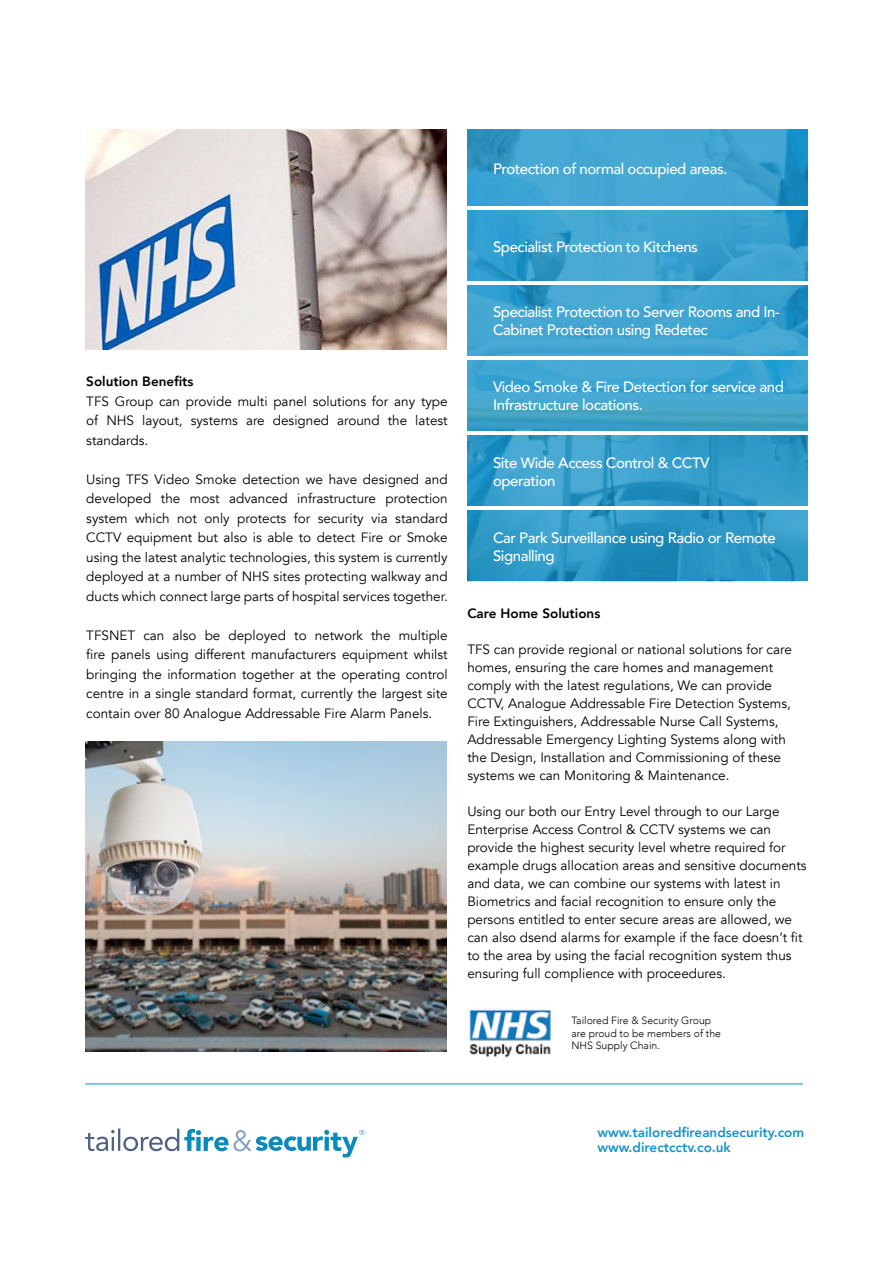
<style>
.page{position:relative;width:893px;height:1263px;background:#fff}
.page>*{position:absolute;margin:0;border:0;box-sizing:border-box;transform-origin:0 0}
.t1{font:500 15px/18px "Avenir";letter-spacing:-.03em;color:#fff}
.t2{font:13.5px/18px "Avenir";color:#000;text-align:justify}
.t3{font:800 13.5px/14.5px "Avenir";color:#1993c9}
.t4{font:800 13.5px "Avenir";color:#000}
.t5{font:300 10.5px/12.6px "Avenir";color:#000}
</style>
<div class="page">
<img style="left:467px;top:129px;width:341px;height:452px">
<hr style="left:85px;top:1084px;width:718px;height:1px;background:#0494ca">
<img style="left:85px;top:741px;width:361px;height:311px">
<img style="left:85px;top:129px;width:361px;height:221px">
<hr style="left:464px;top:206px;width:348px;height:4px;background:#fff">
<hr style="left:464px;top:281px;width:348px;height:4px;background:#fff">
<hr style="left:464px;top:356px;width:348px;height:4px;background:#fff">
<hr style="left:464px;top:431px;width:348px;height:4px;background:#fff">
<hr style="left:464px;top:506px;width:348px;height:4px;background:#fff">
<svg style="left:85px;top:1130px;width:30px;height:21px"></svg>
<hr style="left:118px;top:1128px;width:2px;height:23px;background:#4f6282">
<svg style="left:123px;top:1128px;width:241px;height:29px"></svg>
<img style="left:469px;top:1009px;width:82px;height:49px">
<p class="t1" style="left:493px;top:160px;width:236px">Protection of normal occupied areas.</p>
<p class="t1" style="left:493px;top:238px;width:206px">Specialist Protection to Kitchens</p>
<p class="t4" style="left:86px;top:373px;width:109px">Solution Benefits</p>
<p class="t2" style="left:86px;top:392px;width:363px;line-height:19.5px">TFS Group can provide multi panel solutions for any type of NHS layout, systems are designed around the latest standards.</p>
<p class="t2" style="left:86px;top:470px;width:363px;line-height:19.5px">Using TFS Video Smoke detection we have designed and developed the most advanced infrastructure protection system which not only protects for security via standard CCTV equipment but also is able to detect Fire or Smoke using the latest analytic technologies, this system is currently deployed at a number of NHS sites protecting walkway and ducts which connect large parts of hospital services together.</p>
<p class="t2" style="left:86px;top:626px;width:363px;line-height:19.5px">TFSNET can also be deployed to network the multiple fire panels using different manufacturers equipment whilst bringing the information together at the operating control centre in a single standard format, currently the largest site contain over 80 Analogue Addressable Fire Alarm Panels.</p>
<p class="t1" style="left:493px;top:304px;width:288px">Specialist Protection to Server Rooms and In-<br>Cabinet Protection using Redetec</p>
<p class="t1" style="left:493px;top:378px;width:292px">Video Smoke &amp; Fire Detection for service and<br>Infrastructure locations.</p>
<p class="t1" style="left:493px;top:454px;width:218px">Site Wide Access Control &amp; CCTV operation</p>
<p class="t1" style="left:493px;top:529px;width:284px">Car Park Surveillance using Radio or Remote<br>Signalling</p>
<p class="t4" style="left:467px;top:604px;width:134px">Care Home Solutions</p>
<p class="t2" style="left:467px;top:640px;width:326px;text-align:left">TFS can provide regional or national solutions for care homes, ensuring the care homes and management comply with the latest regulations, We can provide CCTV, Analogue Addressable Fire Detection Systems, Fire Extinguishers, Addressable Nurse Call Systems, Addressable Emergency Lighting Systems along with the Design, Installation and Commissioning of these systems we can Monitoring &amp; Maintenance.</p>
<p class="t2" style="left:467px;top:802px;width:341px;text-align:left">Using our both our Entry Level through to our Large Enterprise Access Control &amp; CCTV systems we can provide the highest security level whetre required for example drugs allocation areas and sensitive documents and data, we can combine our systems with latest in Biometrics and facial recognition to ensure only the persons entitled to enter secure areas are allowed, we can also dsend alarms for example if the face doesn’t fit to the area by using the facial recognition system thus ensuring full complience with proceedures.</p>
<p class="t5" style="left:571px;top:1014px;width:151px">Tailored Fire &amp; Security Group are proud to be members of the<br>NHS Supply Chain.</p>
<p class="t3" style="left:597px;top:1126px;width:208px">www.tailoredfireandsecurity.com www.directcctv.co.uk</p>
</div>
